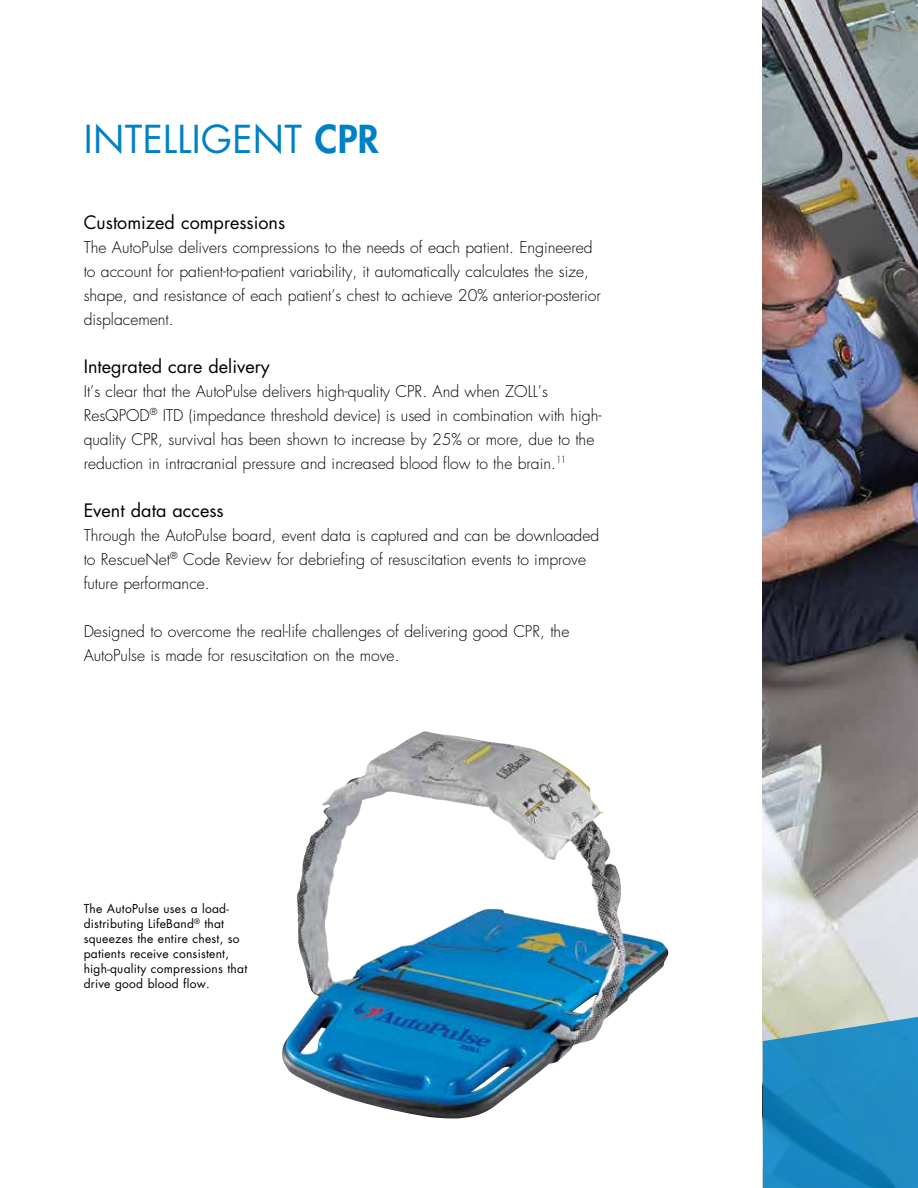
<style>
.page{position:relative;width:918px;height:1188px;background:#fff}
.page>*{position:absolute;margin:0;border:0;box-sizing:border-box;transform-origin:0 0}
.t1{font:37.5px "Futura Std";letter-spacing:.01em;color:#0081c6}
.t2{font:18px "Futura Std";color:#000}
.t3{font:300 15.75px/24px "Futura Std";color:#000}
.t4{font:12px/15px "Futura Std";letter-spacing:.02em;color:#000}
.s1{font-weight:800}
</style>
<div class="page">
<img style="left:763px;top:0;width:155px;height:874px">
<svg style="left:763px;top:874px;width:155px;height:314px;background:#77afc9"></svg>
<img style="left:282px;top:733px;width:346px;height:385px">
<h1 class="t1" style="left:84px;top:115px;width:297px">INTELLIGENT <span class="s1">CPR</span></h1>
<p class="t2" style="left:84px;top:211px;width:203px">Customized compressions</p>
<p class="t3" style="left:84px;top:235px;width:519px">The AutoPulse delivers compressions to the needs of each patient. Engineered to account for patient-to-patient variability, it automatically calculates the size, shape, and resistance of each patient’s chest to achieve 20% anterior-posterior displacement.</p>
<p class="t2" style="left:84px;top:355px;width:188px">Integrated care delivery</p>
<p class="t3" style="left:84px;top:379px;width:519px">It’s clear that the AutoPulse delivers high-quality CPR. And when ZOLL’s ResQPOD<sup>®</sup> ITD (impedance threshold device) is used in combination with high&shy;quality CPR, survival has been shown to increase by 25% or more, due to the reduction in intracranial pressure and increased blood flow to the brain.<sup>11</sup></p>
<p class="t2" style="left:84px;top:499px;width:142px">Event data access</p>
<p class="t3" style="left:84px;top:523px;width:517px">Through the AutoPulse board, event data is captured and can be downloaded to RescueNet<sup>®</sup> Code Review for debriefing of resuscitation events to improve future performance.</p>
<p class="t3" style="left:84px;top:619px;width:487px">Designed to overcome the real-life challenges of delivering good CPR, the<br>AutoPulse is made for resuscitation on the move.</p>
<p class="t4" style="left:84px;top:901px;width:165px">The AutoPulse uses a load&shy;distributing LifeBand<sup>®</sup> that squeezes the entire chest, so patients receive consistent, high-quality compressions that drive good blood flow.</p>
</div>
